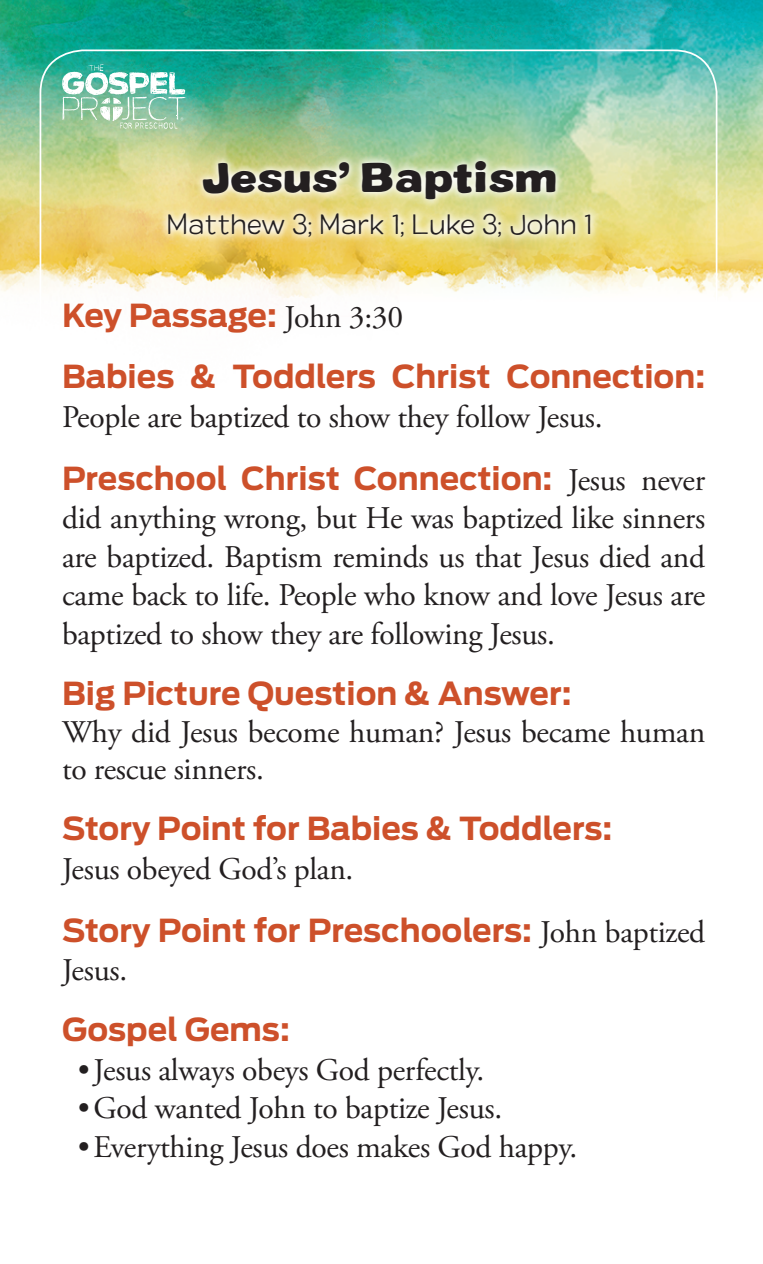
<style>
.page{position:relative;width:763px;height:1264px;background:#fff}
.page>*{position:absolute;margin:0;border:0;box-sizing:border-box;transform-origin:0 0}
.t1{font:900 expanded 38.5px "Colby";letter-spacing:-.01em;color:#231f20}
.t2{font:31.5px/38.5px "Adobe Garamond Pro";letter-spacing:-.01em;color:#231f20;text-align:justify}
.t3{font:700 31.5px/61.2px "Antenna";color:#cd502a}
.t4{font:300 expanded 28px "Colby";letter-spacing:-.01em;color:#231f20}
.s1{font-family:"Adobe Garamond Pro";font-weight:400;color:#231f20}
</style>
<div class="page">
<img style="left:0;top:0;width:762px;height:299px">
<svg style="left:62px;top:64px;width:125px;height:65px"></svg>
<svg style="left:159px;top:152px;width:441px;height:94px"></svg>
<svg style="left:754px;top:0;width:9px;height:5px"></svg>
<p class="t1" style="left:201px;top:152px;width:357px">Jesus’ Baptism</p>
<p class="t4" style="left:166px;top:207px;width:427px">Matthew 3; Mark 1; Luke 3; John 1</p>
<p class="t3" style="left:62px;top:285px;width:644px">Key Passage: <span class="s1">John 3:30<br></span>Babies &amp; Toddlers Christ Connection:</p>
<p class="t2" style="left:62px;top:399px;width:542px">People are baptized to show they follow Jesus.</p>
<p class="t3" style="left:62px;top:448px;width:644px">Preschool Christ Connection: <span class="s1">Jesus never</span></p>
<p class="t2" style="left:62px;top:500px;width:644px">did anything wrong, but He was baptized like sinners are baptized. Baptism reminds us that Jesus died and came back to life. People who know and love Jesus are baptized to show they are following Jesus.</p>
<p class="t3" style="left:62px;top:663px;width:511px">Big Picture Question &amp; Answer:</p>
<p class="t2" style="left:62px;top:715px;width:644px;line-height:36.8px">Why did Jesus become human? Jesus became human to rescue sinners.</p>
<p class="t3" style="left:62px;top:798px;width:551px">Story Point for Babies &amp; Toddlers:</p>
<p class="t2" style="left:62px;top:850px;width:293px">Jesus obeyed God’s plan.</p>
<p class="t3" style="left:62px;top:900px;width:644px">Story Point for Preschoolers: <span class="s1">John baptized</span></p>
<p class="t2" style="left:62px;top:952px;width:67px">Jesus.</p>
<p class="t3" style="left:62px;top:999px;width:229px">Gospel Gems:</p>
<p class="t2" style="left:78px;top:1052px;width:408px">•Jesus always obeys God perfectly.</p>
<p class="t2" style="left:78px;top:1090px;width:426px">•God wanted John to baptize Jesus.</p>
<p class="t2" style="left:78px;top:1129px;width:500px">•Everything Jesus does makes God happy.</p>
</div>
